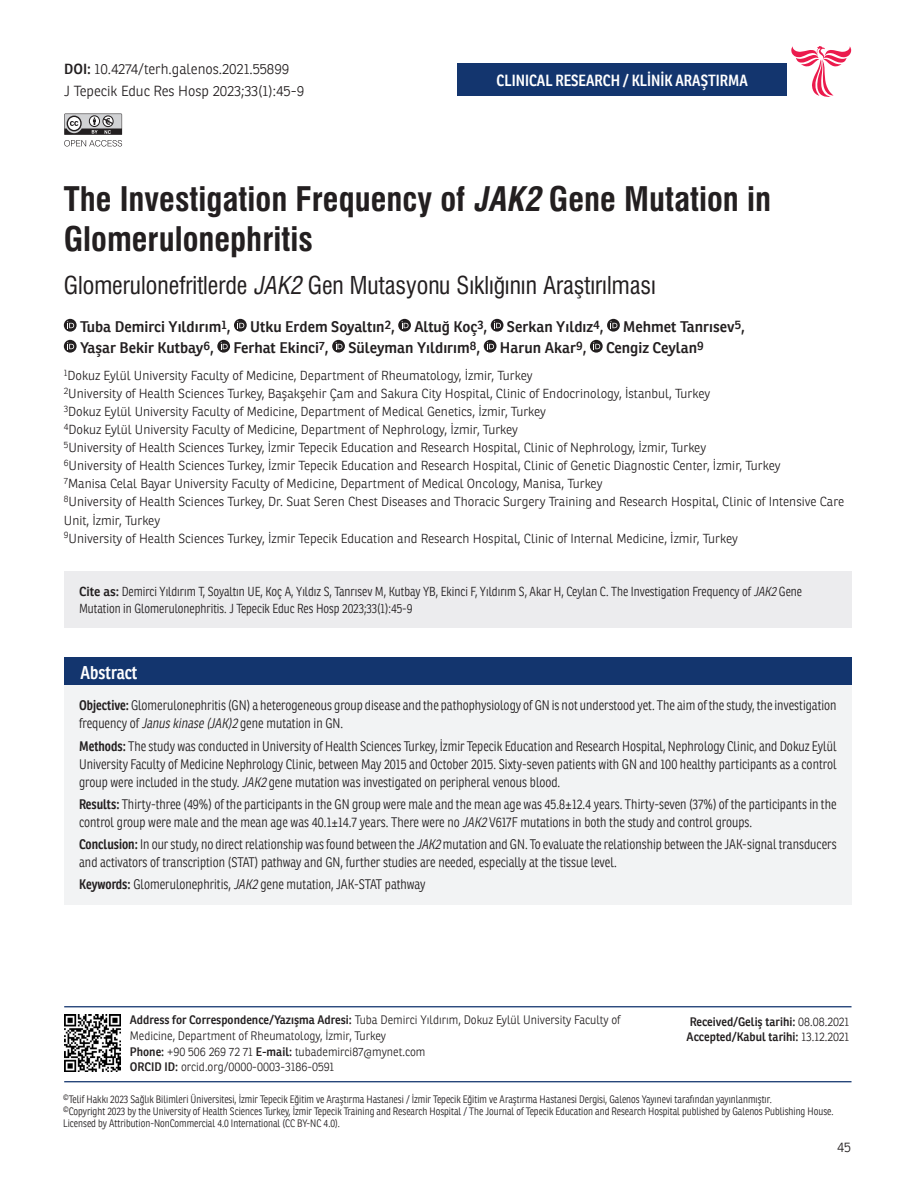
<style>
.page{position:relative;width:915px;height:1191px;background:#fff}
.page>*{position:absolute;margin:0;border:0;box-sizing:border-box;transform-origin:0 0}
._1__BASLIK{font:33px/39.3px "Swiss Condensed Bold Tr";color:#231f20}
._2__BASLIK{font:24px "Swiss Condensed Tr";color:#231f20}
.ÖZET_BASLIK{font:600 18px "Ronnia Cond";color:#fff}
.t1{font:600 15.75px "Ronnia Cond";color:#fff}
.YAZARLAR{font:600 15px "Ronnia";color:#231f20}
.DOİ{font:300 14.25px "Ronnia";letter-spacing:-.005em;color:#231f20}
.SAYFA_NO_UST{font:300 14.25px "Ronnia";color:#231f20}
.OZET{font:300 13.5px/18px "Ronnia Cond";color:#231f20}
.t2{font:300 13.5px "Ronnia";color:#231f20}
.KURUM{font:300 12.75px/18px "Ronnia";color:#231f20}
.CİTE{font:300 12.75px/16.5px "Ronnia Cond";color:#231f20}
.YAZISMA{font:300 12px/15.8px "Ronnia";color:#231f20;scale:.95 1}
.YAZISMA-2{font:600 12px "Ronnia";color:#231f20;scale:.95 1}
.t3{font:300 10.5px/12px "Ronnia Cond";color:#231f20}
.s1{font-weight:600}
.s2{font-style:italic}
.s3{font-family:"Ronnia";font-weight:600}
.s4{font-weight:300}
</style>
<div class="page">
<svg style="left:64px;top:114px;width:58px;height:32px"></svg>
<hr style="left:64px;top:1081px;width:787px;height:1px;background:#13356e">
<div style="left:457px;top:64px;width:329px;height:32px;background:#13356e"></div>
<svg style="left:791px;top:46px;width:59px;height:51px"></svg>
<hr style="left:64px;top:1006px;width:787px;height:1px;background:#13356e">
<img style="left:64px;top:1015px;width:57px;height:56px">
<div style="left:64px;top:657px;width:787px;height:28px;background:#13356e"></div>
<div style="left:64px;top:685px;width:787px;height:219px;background:#f2f3f4"></div>
<svg style="left:64px;top:319px;width:13px;height:12px"></svg>
<svg style="left:67px;top:321px;width:7px;height:7px"></svg>
<svg style="left:234px;top:319px;width:13px;height:12px"></svg>
<svg style="left:237px;top:321px;width:7px;height:7px"></svg>
<svg style="left:398px;top:319px;width:13px;height:12px"></svg>
<svg style="left:401px;top:321px;width:7px;height:7px"></svg>
<svg style="left:490px;top:319px;width:13px;height:12px"></svg>
<svg style="left:494px;top:321px;width:7px;height:7px"></svg>
<svg style="left:607px;top:319px;width:12px;height:12px"></svg>
<svg style="left:610px;top:321px;width:7px;height:7px"></svg>
<svg style="left:64px;top:340px;width:13px;height:12px"></svg>
<svg style="left:67px;top:342px;width:7px;height:7px"></svg>
<svg style="left:217px;top:340px;width:13px;height:12px"></svg>
<svg style="left:221px;top:342px;width:6px;height:7px"></svg>
<svg style="left:332px;top:340px;width:13px;height:12px"></svg>
<svg style="left:335px;top:342px;width:7px;height:7px"></svg>
<svg style="left:483px;top:340px;width:13px;height:12px"></svg>
<svg style="left:487px;top:342px;width:7px;height:7px"></svg>
<svg style="left:589px;top:340px;width:13px;height:12px"></svg>
<svg style="left:593px;top:342px;width:7px;height:7px"></svg>
<div style="left:64px;top:571px;width:787px;height:56px;background:#ececee"></div>
<p class="DOİ" style="left:64px;top:61px;width:226px"><span class="s1">DOI:</span> 10.4274/terh.galenos.2021.55899</p>
<p class="SAYFA_NO_UST" style="left:64px;top:82px;width:241px">J Tepecik Educ Res Hosp 2023;33(1):45-9</p>
<p class="t1" style="left:496px;top:70px;width:253px">CLINICAL RESEARCH / KLİNİK ARAŞTIRMA</p>
<p class="_1__BASLIK" style="left:64px;top:180px;width:708px">The Investigation Frequency of <span class="s2">JAK2</span> Gene Mutation in<br>Glomerulonephritis</p>
<p class="_2__BASLIK" style="left:64px;top:271px;width:593px">Glomerulonefritlerde <span class="s2">JAK2</span> Gen Mutasyonu Sıklığının Araştırılması</p>
<p class="YAZARLAR" style="left:80px;top:317px;width:152px">Tuba Demirci Yıldırım<sup>1</sup>,</p>
<p class="YAZARLAR" style="left:250px;top:317px;width:146px">Utku Erdem Soyaltın<sup>2</sup>,</p>
<p class="YAZARLAR" style="left:414px;top:317px;width:74px">Altuğ Koç<sup>3</sup>,</p>
<p class="YAZARLAR" style="left:506px;top:317px;width:98px">Serkan Yıldız<sup>4</sup>,</p>
<p class="YAZARLAR" style="left:623px;top:317px;width:123px">Mehmet Tanrısev<sup>5</sup>,</p>
<p class="YAZARLAR" style="left:80px;top:338px;width:135px">Yaşar Bekir Kutbay<sup>6</sup>,</p>
<p class="YAZARLAR" style="left:233px;top:338px;width:97px">Ferhat Ekinci<sup>7</sup>,</p>
<p class="YAZARLAR" style="left:348px;top:338px;width:133px">Süleyman Yıldırım<sup>8</sup>,</p>
<p class="YAZARLAR" style="left:500px;top:338px;width:88px">Harun Akar<sup>9</sup>,</p>
<p class="YAZARLAR" style="left:606px;top:338px;width:99px">Cengiz Ceylan<sup>9</sup></p>
<p class="KURUM" style="left:64px;top:367px;width:470px"><sup>1</sup>Dokuz Eylül University Faculty of Medicine, Department of Rheumatology, İzmir, Turkey</p>
<p class="KURUM" style="left:64px;top:385px;width:647px"><sup>2</sup>University of Health Sciences Turkey, Başakşehir Çam and Sakura City Hospital, Clinic of Endocrinology, İstanbul, Turkey</p>
<p class="KURUM" style="left:64px;top:403px;width:483px"><sup>3</sup>Dokuz Eylül University Faculty of Medicine, Department of Medical Genetics, İzmir, Turkey</p>
<p class="KURUM" style="left:64px;top:421px;width:455px"><sup>4</sup>Dokuz Eylül University Faculty of Medicine, Department of Nephrology, İzmir, Turkey</p>
<p class="KURUM" style="left:64px;top:439px;width:643px"><sup>5</sup>University of Health Sciences Turkey, İzmir Tepecik Education and Research Hospital, Clinic of Nephrology, İzmir, Turkey</p>
<p class="KURUM" style="left:64px;top:457px;width:718px"><sup>6</sup>University of Health Sciences Turkey, İzmir Tepecik Education and Research Hospital, Clinic of Genetic Diagnostic Center, İzmir, Turkey</p>
<p class="KURUM" style="left:64px;top:475px;width:540px"><sup>7</sup>Manisa Celal Bayar University Faculty of Medicine, Department of Medical Oncology, Manisa, Turkey</p>
<p class="KURUM" style="left:64px;top:493px;width:781px"><sup>8</sup>University of Health Sciences Turkey, Dr. Suat Seren Chest Diseases and Thoracic Surgery Training and Research Hospital, Clinic of Intensive Care<br>Unit, İzmir, Turkey</p>
<p class="KURUM" style="left:64px;top:529px;width:675px"><sup>9</sup>University of Health Sciences Turkey, İzmir Tepecik Education and Research Hospital, Clinic of Internal Medicine, İzmir, Turkey</p>
<p class="CİTE" style="left:79px;top:583px;width:724px"><span class="s3">Cite as:</span> Demirci Yıldırım T, Soyaltın UE, Koç A, Yıldız S, Tanrısev M, Kutbay YB, Ekinci F, Yıldırım S, Akar H, Ceylan C. The Investigation Frequency of <span class="s2">JAK2</span> Gene<br>Mutation in Glomerulonephritis. J Tepecik Educ Res Hosp 2023;33(1):45-9</p>
<p class="ÖZET_BASLIK" style="left:81px;top:661px;width:58px">Abstract</p>
<p class="OZET" style="left:79px;top:696px;width:758px"><span class="s1">Objective:</span> Glomerulonephritis (GN) a heterogeneous group disease and the pathophysiology of GN is not understood yet. The aim of the study, the investigation frequency of <span class="s2">Januskinase (JAK)2</span> gene mutation in GN.</p>
<p class="OZET" style="left:79px;top:737px;width:758px;text-align:justify"><span class="s1">Methods:</span> The study was conducted in University of Health Sciences Turkey, İzmir Tepecik Education and Research Hospital, Nephrology Clinic, and Dokuz Eylül University Faculty of Medicine Nephrology Clinic, between May 2015 and October 2015. Sixty-seven patients with GN and 100 healthy participants as a control group were included in the study. <span class="s2">JAK2</span> gene mutation was investigated on peripheral venous blood.</p>
<p class="OZET" style="left:79px;top:795px;width:758px"><span class="s1">Results:</span> Thirty-three (49%) of the participants in the GN group were male and the mean age was 45.8±12.4 years. Thirty-seven (37%) of the participants in the control group were male and the mean age was 40.1±14.7 years. There were no <span class="s2">JAK2</span> V617F mutations in both the study and control groups.</p>
<p class="OZET" style="left:79px;top:835px;width:758px"><span class="s1">Conclusion:</span> In our study, no direct relationship was found between the <span class="s2">JAK2</span> mutation and GN. To evaluate the relationship between the JAK-signal transducers and activators of transcription (STAT) pathway and GN, further studies are needed, especially at the tissue level.</p>
<p class="OZET" style="left:79px;top:875px;width:348px"><span class="s1">Keywords:</span> Glomerulonephritis, <span class="s2">JAK2</span> gene mutation, JAK-STAT pathway</p>
<p class="YAZISMA" style="left:130px;top:1012px;width:518px"><span class="s1">Address for Correspondence/Yazışma Adresi:</span> Tuba Demirci Yıldırım, Dokuz Eylül University Faculty of<br>Medicine, Department of Rheumatology, İzmir, Turkey</p>
<p class="YAZISMA" style="left:130px;top:1043px;width:312px"><span class="s1">Phone:</span> +90 506 269 72 71 <span class="s1">E-mail:</span> tubademirci87@mynet.com</p>
<p class="YAZISMA" style="left:130px;top:1059px;width:216px"><span class="s1">ORCID ID:</span> orcid.org/0000-0003-3186-0591</p>
<p class="YAZISMA-2" style="left:689px;top:1014px;width:169px">Received/Geliş tarihi: <span class="s4">08.08.2021</span></p>
<p class="YAZISMA-2" style="left:686px;top:1029px;width:173px">Accepted/Kabul tarihi: <span class="s4">13.12.2021</span></p>
<p class="t3" style="left:63px;top:1093px;width:771px"><sup>©</sup>Telif Hakkı 2023 Sağlık Bilimleri Üniversitesi, İzmir Tepecik Eğitim ve Araştırma Hastanesi / İzmir Tepecik Eğitim ve Araştırma Hastanesi Dergisi, Galenos Yayınevi tarafından yayınlanmıştır.<br><sup>©</sup>Copyright 2023 by the University of Health Sciences Turkey, İzmir Tepecik Training and Research Hospital / The Journal of Tepecik Education and Research Hospital published by Galenos Publishing House.<br>Licensed by Attribution-NonCommercial 4.0 International (CC BY-NC 4.0).</p>
<p class="t2" style="left:836px;top:1139px;width:15px">45</p>
</div>
